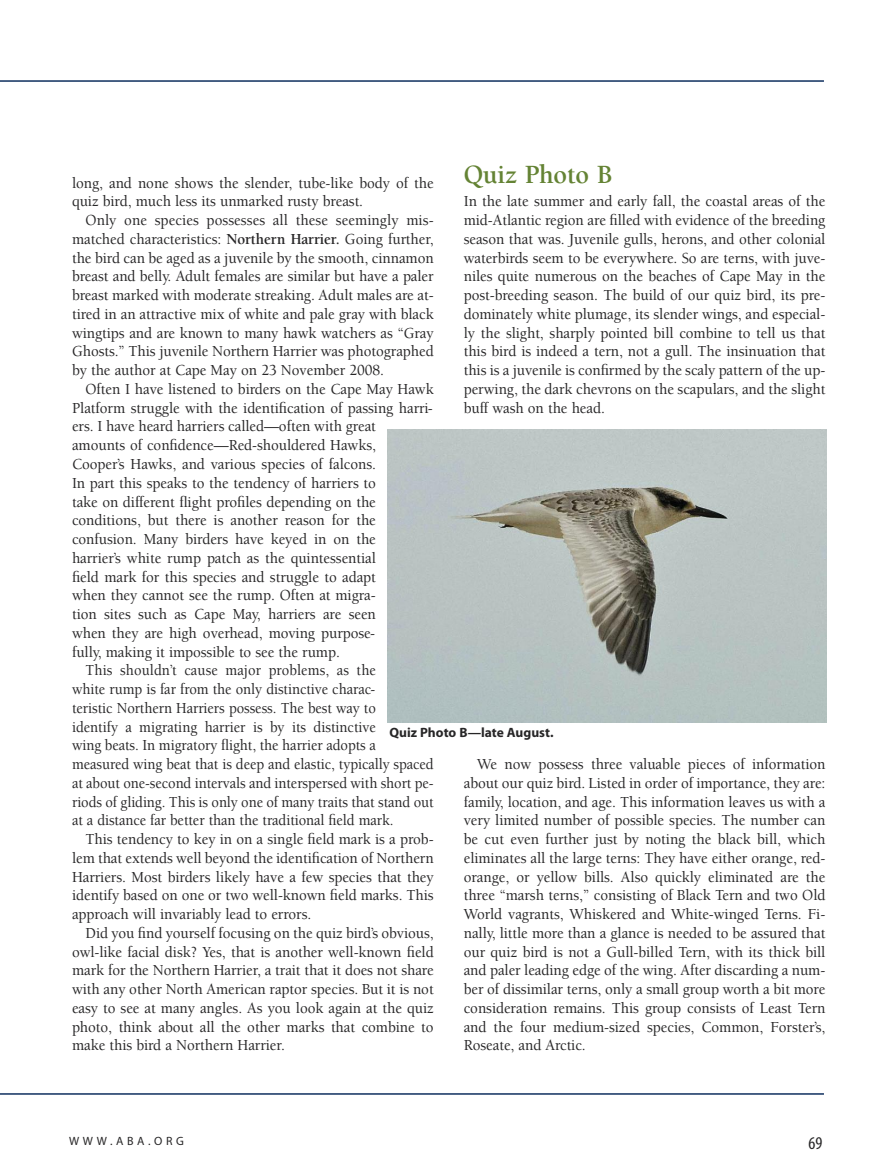
<style>
.page{position:relative;width:878px;height:1175px;background:#fff}
.page>*{position:absolute;margin:0;border:0;box-sizing:border-box;transform-origin:0 0}
.t1{font:700 27px "Berkeley Std";letter-spacing:-.005em;color:#648334}
.t2{font:condensed 18px "Myriad Pro";color:#272627}
.t3{font:500 15.75px/18.8px "Berkeley Std";letter-spacing:-.005em;color:#272627;text-align:justify;scale:.95 1}
.t4{font:500 15.75px "Berkeley Std";letter-spacing:-.005em;color:#272627;scale:.92 1}
.t5{font:700 13.5px "Myriad Pro";color:#272627}
.t6{font:12px "Myriad Pro";letter-spacing:.3em;color:#272627}
.s1{font-weight:700}
</style>
<div class="page">
<hr style="left:0;top:1093px;width:824px;height:1px;background:#0e2e5e">
<hr style="left:0;top:80px;width:824px;height:2px;background:#0e2e5e">
<img style="left:388px;top:430px;width:438px;height:292px">
<h1 class="t1" style="left:464px;top:164px;width:150px">Quiz Photo B</h1>
<p class="t3" style="left:463px;top:193px;width:382px">In the late summer and early fall, the coastal areas of the mid-Atlantic region are filled with evidence of the breeding season that was. Juvenile gulls, herons, and other colonial waterbirds seem to be everywhere. So are terns, with juve&shy;niles quite numerous on the beaches of Cape May in the post-breeding season. The build of our quiz bird, its pre&shy;dominately white plumage, its slender wings, and especial&shy;ly the slight, sharply pointed bill combine to tell us that this bird is indeed a tern, not a gull. The insinuation that this is a juvenile is confirmed by the scaly pattern of the up&shy;perwing, the dark chevrons on the scapulars, and the slight buff wash on the head.</p>
<p class="t3" style="left:72px;top:175px;width:382px">long, and none shows the slender, tube-like body of the quiz bird, much less its unmarked rusty breast.</p>
<p class="t3" style="left:72px;top:212px;width:382px;text-indent:14px">Only one species possesses all these seemingly mis&shy;matched characteristics: <span class="s1">Northern Harrier.</span> Going further, the bird can be aged as a juvenile by the smooth, cinnamon breast and belly. Adult females are similar but have a paler breast marked with moderate streaking. Adult males are at&shy;tired in an attractive mix of white and pale gray with black wingtips and are known to many hawk watchers as “Gray Ghosts.” This juvenile Northern Harrier was photographed by the author at Cape May on 23 November 2008.</p>
<p class="t3" style="left:86px;top:381px;width:368px">Often I have listened to birders on the Cape May Hawk</p>
<p class="t3" style="left:72px;top:400px;width:381px">Platform struggle with the identification of passing harri-</p>
<p class="t3" style="left:72px;top:418px;width:321px">ers. I have heard harriers called—often with great</p>
<p class="t3" style="left:72px;top:437px;width:321px">amounts of confidence—Red-shouldered Hawks,</p>
<p class="t3" style="left:72px;top:456px;width:321px">Cooper’s Hawks, and various species of falcons.</p>
<p class="t3" style="left:72px;top:475px;width:321px">In part this speaks to the tendency of harriers to</p>
<p class="t3" style="left:72px;top:493px;width:321px">take on different flight profiles depending on the</p>
<p class="t3" style="left:72px;top:512px;width:321px">conditions, but there is another reason for the</p>
<p class="t3" style="left:72px;top:531px;width:321px">confusion. Many birders have keyed in on the</p>
<p class="t3" style="left:72px;top:550px;width:321px">harrier’s white rump patch as the quintessential</p>
<p class="t3" style="left:72px;top:568px;width:321px">field mark for this species and struggle to adapt</p>
<p class="t3" style="left:72px;top:587px;width:321px">when they cannot see the rump. Often at migra-</p>
<p class="t3" style="left:72px;top:606px;width:321px">tion sites such as Cape May, harriers are seen</p>
<p class="t3" style="left:72px;top:625px;width:320px">when they are high overhead, moving purpose-</p>
<p class="t3" style="left:72px;top:643px;width:283px">fully, making it impossible to see the rump.</p>
<p class="t4" style="left:86px;top:664px;width:317px">This shouldn’t cause major problems, as the</p>
<p class="t4" style="left:72px;top:683px;width:331px">white rump is far from the only distinctive charac-</p>
<p class="t4" style="left:72px;top:701px;width:332px">teristic Northern Harriers possess. The best way to</p>
<p class="t4" style="left:72px;top:720px;width:332px">identify a migrating harrier is by its distinctive</p>
<p class="t4" style="left:72px;top:739px;width:332px">wing beats. In migratory flight, the harrier adopts a</p>
<p class="t4" style="left:72px;top:758px;width:394px">measured wing beat that is deep and elastic, typically spaced</p>
<p class="t4" style="left:72px;top:776px;width:394px">at about one-second intervals and interspersed with short pe-</p>
<p class="t4" style="left:72px;top:795px;width:394px">riods of gliding. This is only one of many traits that stand out</p>
<p class="t4" style="left:72px;top:814px;width:351px">at a distance far better than the traditional field mark.</p>
<p class="t3" style="left:86px;top:831px;width:368px">This tendency to key in on a single field mark is a prob-</p>
<p class="t3" style="left:72px;top:850px;width:382px">lem that extends well beyond the identification of Northern</p>
<p class="t3" style="left:72px;top:868px;width:382px">Harriers. Most birders likely have a few species that they</p>
<p class="t3" style="left:72px;top:887px;width:382px">identify based on one or two well-known field marks. This</p>
<p class="t3" style="left:72px;top:906px;width:253px">approach will invariably lead to errors.</p>
<p class="t3" style="left:86px;top:925px;width:368px">Did you find yourself focusing on the quiz bird’s obvious,</p>
<p class="t3" style="left:72px;top:943px;width:382px">owl-like facial disk? Yes, that is another well-known field</p>
<p class="t3" style="left:72px;top:962px;width:382px">mark for the Northern Harrier, a trait that it does not share</p>
<p class="t3" style="left:72px;top:981px;width:382px">with any other North American raptor species. But it is not</p>
<p class="t3" style="left:72px;top:1000px;width:382px">easy to see at many angles. As you look again at the quiz</p>
<p class="t3" style="left:72px;top:1018px;width:382px">photo, think about all the other marks that combine to</p>
<p class="t3" style="left:72px;top:1037px;width:226px">make this bird a Northern Harrier.</p>
<p class="t5" style="left:389px;top:727px;width:166px">Quiz Photo B—late August.</p>
<p class="t3" style="left:463px;top:756px;width:382px;text-indent:14px">We now possess three valuable pieces of information about our quiz bird. Listed in order of importance, they are: family, location, and age. This information leaves us with a very limited number of possible species. The number can be cut even further just by noting the black bill, which eliminates all the large terns: They have either orange, red&shy;orange, or yellow bills. Also quickly eliminated are the three “marsh terns,” consisting of Black Tern and two Old World vagrants, Whiskered and White-winged Terns. Fi&shy;nally, little more than a glance is needed to be assured that our quiz bird is not a Gull-billed Tern, with its thick bill and paler leading edge of the wing. After discarding a num&shy;ber of dissimilar terns, only a small group worth a bit more consideration remains. This group consists of Least Tern and the four medium-sized species, Common, Forster’s, Roseate, and Arctic.</p>
<p class="t6" style="left:69px;top:1136px;width:116px">WWW.ABA.ORG</p>
<p class="t2" style="left:808px;top:1137px;width:15px">69</p>
</div>
